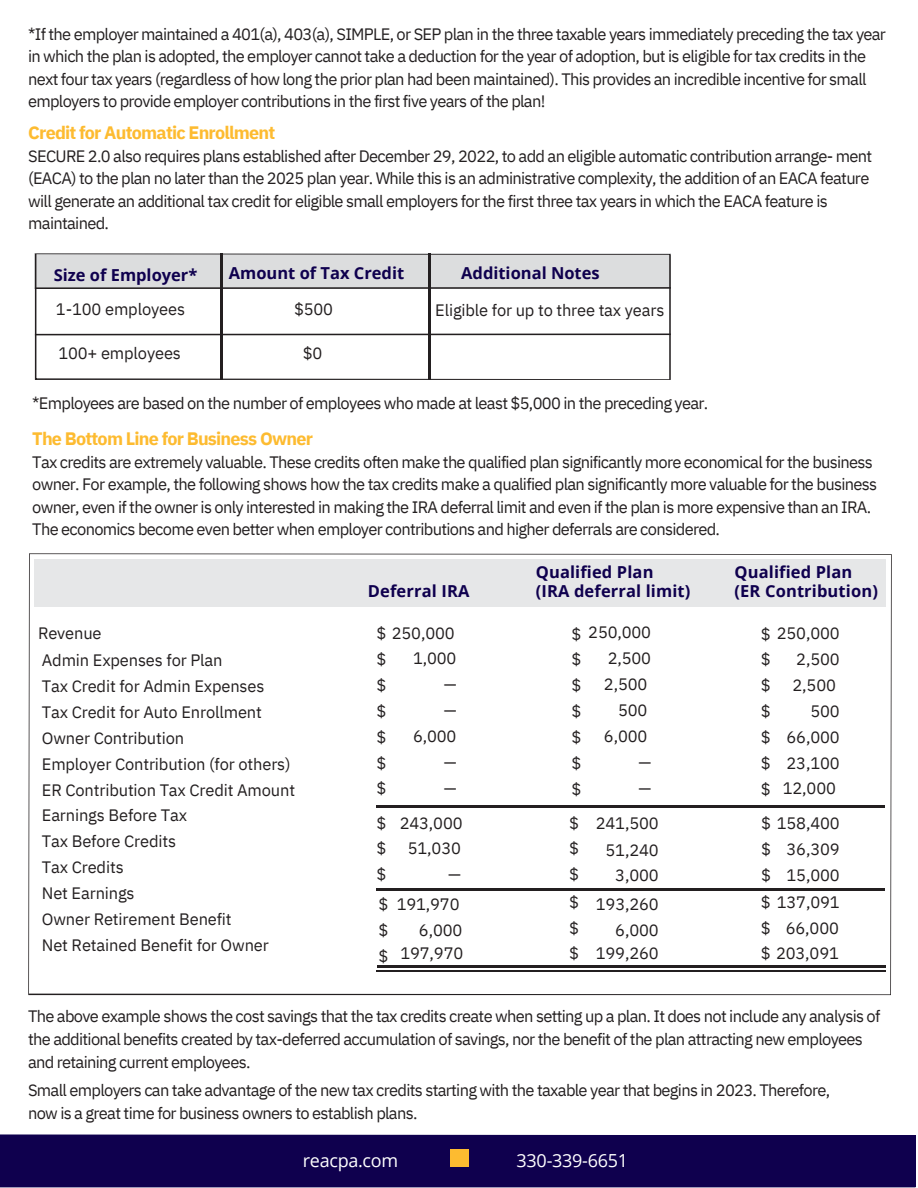
<style>
.page{position:relative;width:918px;height:1188px;background:#fff}
.page>*{position:absolute;margin:0;border:0;box-sizing:border-box;transform-origin:0 0}
.t1{font:700 18px "IBM Plex Sans";letter-spacing:-.045em;color:#fdbb30}
.t2{font:18px "Open Sans";letter-spacing:-.015em;color:#fff}
.t3{font:16.5px/25.8px "IBM Plex Sans";letter-spacing:-.045em;color:#231f20}
.t4{font:16.5px/25.8px "IBM Plex Sans";letter-spacing:-.01em;color:#231f20}
.t5{font:700 16.5px/19.2px "Open Sans";letter-spacing:.01em;color:#0f004e}
</style>
<div class="page">
<svg style="left:28px;top:553px;width:864px;height:442px"></svg>
<div style="left:34px;top:559px;width:851px;height:48px;background:#e6e7e8"></div>
<hr style="left:377px;top:806px;width:507px;height:1px;background:#231f20">
<hr style="left:377px;top:966px;width:508px;height:1px;background:#231f20">
<hr style="left:377px;top:889px;width:507px;height:1px;background:#231f20">
<hr style="left:377px;top:970px;width:509px;height:2px;background:#231f20">
<svg style="left:35px;top:253px;width:636px;height:127px"></svg>
<hr style="left:221px;top:253px;width:1px;height:127px;background:#231f20">
<hr style="left:429px;top:253px;width:1px;height:127px;background:#231f20">
<hr style="left:35px;top:287px;width:636px;height:2px;background:#231f20">
<hr style="left:35px;top:334px;width:636px;height:1px;background:#231f20">
<div style="left:0;top:1134px;width:916px;height:53px;background:#0f004e"></div>
<div style="left:451px;top:1149px;width:17px;height:18px;background:#fdbb30"></div>
<h1 class="t3" style="left:28px;top:22px;width:859px;line-height:22.5px">*If the employer maintained a 401(a), 403(a), SIMPLE, or SEP plan in the three taxable years immediately preceding the tax year in which the plan is adopted, the employer cannot take a deduction for the year of adoption, but is eligible for tax credits in the next four tax years (regardless of how long the prior plan had been maintained). This provides an incredible incentive for small employers to provide employer contributions in the first five years of the plan!</h1>
<p class="t1" style="left:28px;top:121px;width:249px">Credit for Automatic Enrollment</p>
<p class="t3" style="left:28px;top:144px;width:846px;line-height:22.5px">SECURE 2.0 also requires plans established after December 29, 2022, to add an eligible automatic contribution arrange- ment (EACA) to the plan no later than the 2025 plan year. While this is an administrative complexity, the addition of an EACA feature will generate an additional tax credit for eligible small employers for the first three tax years in which the EACA feature is maintained.</p>
<p class="t5" style="left:54px;top:265px;width:145px">Size of Employer*</p>
<p class="t5" style="left:229px;top:263px;width:177px">Amount of Tax Credit</p>
<p class="t5" style="left:461px;top:263px;width:140px">Additional Notes</p>
<p class="t4" style="left:56px;top:296px;width:131px">1-100 employees</p>
<p class="t3" style="left:294px;top:296px;width:41px">$500</p>
<p class="t4" style="left:435px;top:297px;width:231px">Eligible for up to three tax years</p>
<p class="t4" style="left:58px;top:340px;width:124px">100+ employees</p>
<p class="t3" style="left:303px;top:340px;width:21px">$0</p>
<p class="t3" style="left:32px;top:390px;width:678px">*Employees are based on the number of employees who made at least $5,000 in the preceding year.</p>
<p class="t1" style="left:32px;top:427px;width:282px">The Bottom Line for Business Owner</p>
<p class="t3" style="left:32px;top:450px;width:846px;line-height:22.5px">Tax credits are extremely valuable. These credits often make the qualified plan significantly more economical for the business owner. For example, the following shows how the tax credits make a qualified plan significantly more valuable for the business owner, even if the owner is only interested in making the IRA deferral limit and even if the plan is more expensive than an IRA.<br>The economics become even better when employer contributions and higher deferrals are considered.</p>
<p class="t4" style="left:38px;top:620px;width:65px">Revenue</p>
<p class="t4" style="left:42px;top:647px;width:255px">Admin Expenses for Plan<br>Tax Credit for Admin Expenses<br>Tax Credit for Auto Enrollment<br>Owner Contribution<br>Employer Contribution (for others)<br>ER Contribution Tax Credit Amount<br>Earnings Before Tax<br>Tax Before Credits<br>Tax Credits<br>Net Earnings<br>Owner Retirement Benefit<br>Net Retained Benefit for Owner</p>
<p class="t5" style="left:368px;top:581px;width:103px">Deferral IRA</p>
<p class="t5" style="left:536px;top:562px;width:156px">Qualified Plan (IRA deferral limit)</p>
<p class="t5" style="left:735px;top:562px;width:145px">Qualified Plan (ER Contribution)</p>
<p class="t3" style="left:377px;top:620px;width:80px">$ 250,000</p>
<h1 class="t3" style="left:413px;top:645px;width:45px;text-align:right">1,000 —</h1>
<h1 class="t3" style="left:413px;top:697px;width:45px;text-align:right">—<br>6,000 —</h1>
<h1 class="t3" style="left:444px;top:775px;width:14px">—</h1>
<p class="t3" style="left:377px;top:646px;width:11px">$</p>
<p class="t3" style="left:377px;top:672px;width:11px">$</p>
<p class="t3" style="left:377px;top:698px;width:11px">$</p>
<p class="t3" style="left:377px;top:724px;width:11px">$</p>
<p class="t3" style="left:377px;top:749px;width:11px">$</p>
<p class="t3" style="left:377px;top:775px;width:11px">$</p>
<h1 class="t3" style="left:377px;top:810px;width:11px">$</h1>
<p class="t3" style="left:377px;top:835px;width:11px">$</p>
<p class="t3" style="left:377px;top:861px;width:11px">$</p>
<p class="t3" style="left:378px;top:891px;width:11px">$</p>
<p class="t3" style="left:397px;top:891px;width:64px">191,970</p>
<p class="t3" style="left:378px;top:917px;width:11px">$</p>
<p class="t3" style="left:378px;top:943px;width:11px">$</p>
<p class="t3" style="left:400px;top:810px;width:64px">243,000</p>
<p class="t3" style="left:408px;top:835px;width:55px">51,030</p>
<p class="t3" style="left:448px;top:861px;width:14px">—</p>
<p class="t3" style="left:419px;top:917px;width:45px">6,000</p>
<p class="t3" style="left:400px;top:940px;width:64px">197,970</p>
<p class="t3" style="left:604px;top:619px;width:49px;text-align:justify;text-indent:-33px">$ 250,000<br>2,500<br>2,500</p>
<p class="t3" style="left:618px;top:697px;width:31px">500</p>
<p class="t3" style="left:604px;top:723px;width:45px">6,000</p>
<p class="t3" style="left:638px;top:749px;width:14px">—</p>
<p class="t3" style="left:638px;top:775px;width:14px">—</p>
<p class="t3" style="left:571px;top:646px;width:11px;text-align:justify">$ $ $ $ $</p>
<p class="t3" style="left:571px;top:776px;width:11px">$</p>
<p class="t3" style="left:569px;top:810px;width:11px">$ $</p>
<h1 class="t3" style="left:569px;top:861px;width:11px">$</h1>
<p class="t3" style="left:596px;top:810px;width:64px">241,500</p>
<p class="t3" style="left:606px;top:836px;width:55px;text-align:center">51,240<br>3,000</p>
<p class="t3" style="left:569px;top:889px;width:11px">$ $</p>
<p class="t3" style="left:569px;top:940px;width:11px">$</p>
<p class="t3" style="left:596px;top:891px;width:64px">193,260</p>
<p class="t3" style="left:615px;top:917px;width:45px">6,000</p>
<p class="t3" style="left:596px;top:940px;width:64px">199,260</p>
<p class="t3" style="left:761px;top:620px;width:80px">$ 250,000 $<br>$<br>$<br>$<br>$</p>
<p class="t3" style="left:761px;top:776px;width:11px">$</p>
<p class="t3" style="left:793px;top:646px;width:49px">2,500<br>2,500</p>
<p class="t3" style="left:783px;top:698px;width:58px;text-align:justify;text-indent:28px">500<br>66,000<br>23,100<br>12,000</p>
<p class="t3" style="left:761px;top:810px;width:80px">$ 158,400</p>
<p class="t3" style="left:761px;top:836px;width:11px">$</p>
<p class="t3" style="left:761px;top:862px;width:11px">$</p>
<p class="t4" style="left:787px;top:836px;width:55px">36,309<br>15,000</p>
<p class="t3" style="left:761px;top:889px;width:80px">$ 137,091</p>
<p class="t3" style="left:761px;top:914px;width:11px">$</p>
<p class="t3" style="left:786px;top:915px;width:55px">66,000</p>
<p class="t3" style="left:761px;top:940px;width:80px">$ 203,091</p>
<p class="t3" style="left:28px;top:1004px;width:854px;line-height:23px">The above example shows the cost savings that the tax credits create when setting up a plan. It does not include any analysis of the additional benefits created by tax-deferred accumulation of savings, nor the benefit of the plan attracting new employees and retaining current employees.</p>
<p class="t3" style="left:28px;top:1077px;width:804px">Small employers can take advantage of the new tax credits starting with the taxable year that begins in 2023. Therefore,</p>
<p class="t3" style="left:28px;top:1100px;width:391px">now is a great time for business owners to establish plans.</p>
<p class="t2" style="left:303px;top:1148px;width:97px">reacpa.com</p>
<p class="t2" style="left:517px;top:1148px;width:113px">330-339-6651</p>
</div>
